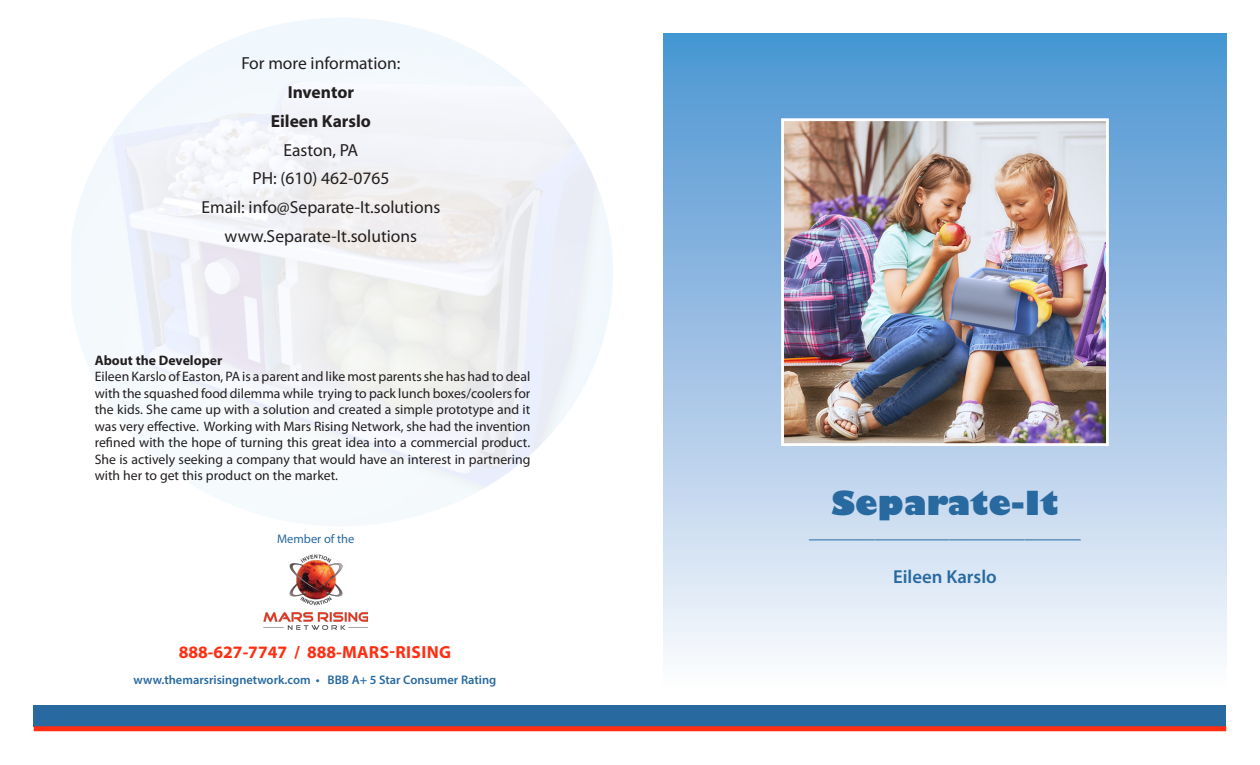
<style>
.page{position:relative;width:1260px;height:765px;background:#fff}
.page>*{position:absolute;margin:0;border:0;box-sizing:border-box;transform-origin:0 0}
.t1{font:800 32.5px "Gill Sans";color:#286aa0}
.t2{font:600 18.75px "Myriad Pro";color:#286aa0}
.t3{font:17.5px "Myriad Pro";color:#231f20}
.t4{font:700 17.5px "Myriad Pro";color:#ff2e12}
.t5{font:700 17.5px "Myriad Pro";color:#231f20}
.t6{font:13.75px/16.5px "Myriad Pro";color:#231f20;text-align:justify}
.t7{font:700 13.75px "Myriad Pro";color:#231f20}
.t8{font:600 12.5px "Myriad Pro";color:#286aa0}
.t9{font:12.5px "Myriad Pro";color:#286aa0}
</style>
<div class="page">
<div style="left:664px;top:34px;width:562px;height:655px;background:linear-gradient(to bottom,#4992d1,#fcf9fd)"></div>
<div style="left:34px;top:705px;width:1192px;height:21px;background:#286aa0"></div>
<div style="left:34px;top:726px;width:1192px;height:5px;background:#ff2e12"></div>
<img style="left:785px;top:122px;width:320px;height:320px">
<div style="left:781px;top:118px;width:328px;height:328px;border:3px solid #fff"></div>
<img style="left:264px;top:554px;width:104px;height:75px">
<p class="t3" style="left:241px;top:53px;width:161px">For more information:</p>
<p class="t5" style="left:288px;top:81px;width:68px">Inventor</p>
<p class="t5" style="left:271px;top:110px;width:102px">Eileen Karslo</p>
<p class="t3" style="left:283px;top:139px;width:76px">Easton, PA</p>
<p class="t3" style="left:252px;top:168px;width:138px">PH: (610) 462-0765</p>
<p class="t3" style="left:201px;top:197px;width:240px">Email: info@Separate-It.solutions</p>
<p class="t3" style="left:225px;top:225px;width:194px">www.Separate-It.solutions</p>
<p class="t7" style="left:95px;top:351px;width:129px">About the Developer</p>
<p class="t6" style="left:95px;top:368px;width:437px">Eileen Karslo of Easton, PA is a parent and like most parents she has had to deal with the squashed food dilemma while trying to pack lunch boxes/coolers for the kids. She came up with a solution and created a simple prototype and it was very effective. Working with Mars Rising Network, she had the invention refined with the hope of turning this great idea into a commercial product.<br>She is actively seeking a company that would have an interest in partnering with her to get this product on the market.</p>
<p class="t9" style="left:277px;top:531px;width:79px">Member of the</p>
<p class="t4" style="left:179px;top:640px;width:274px">888-627-7747 / 888-MARS-RISING</p>
<p class="t8" style="left:134px;top:672px;width:364px">www.themarsrisingnetwork.com • BBB A+ 5 Star Consumer Rating</p>
<p class="t1" style="left:831px;top:483px;width:229px">Separate-It</p>
<p class="t2" style="left:809px;top:520px;width:273px">_____________________________</p>
<p class="t2" style="left:893px;top:565px;width:105px">Eileen Karslo</p>
</div>
